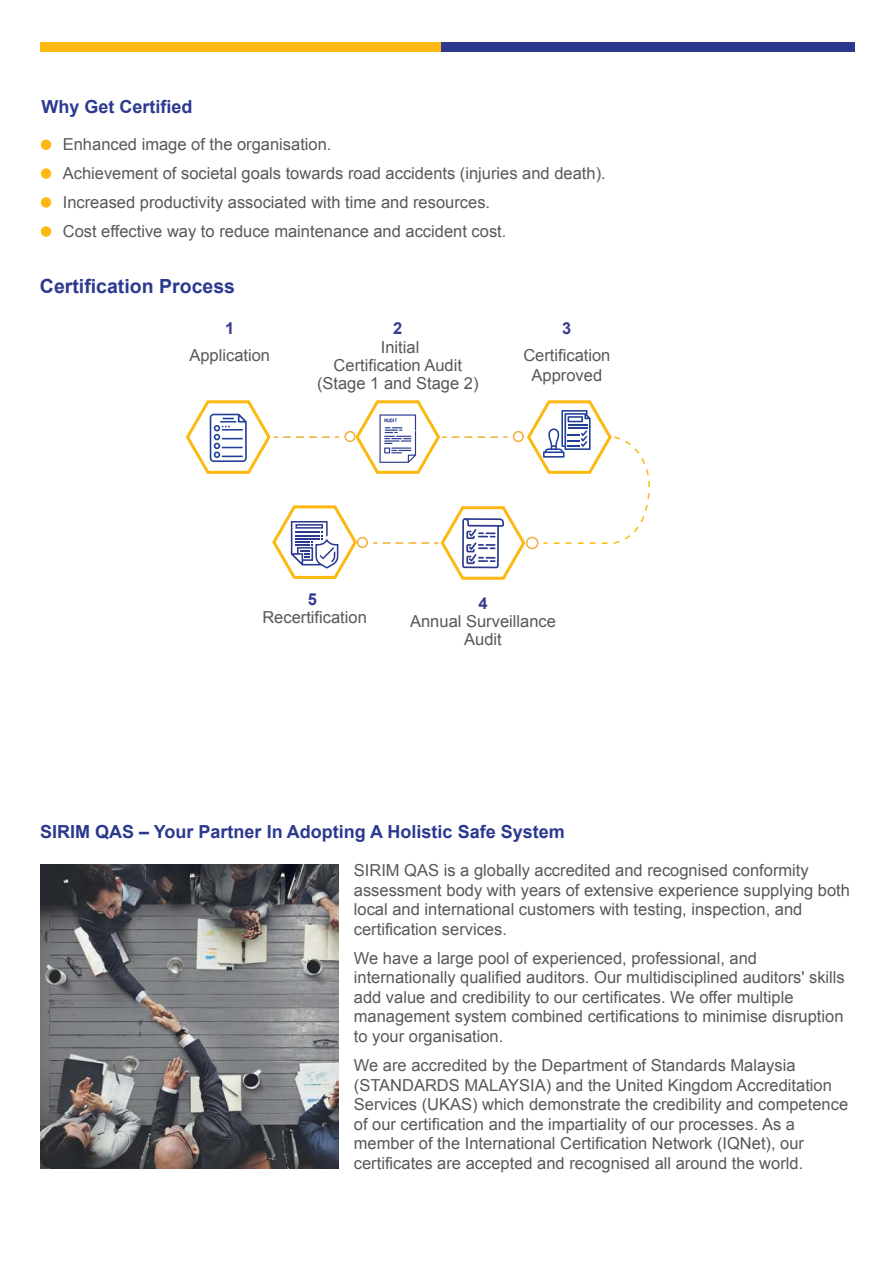
<style>
.page{position:relative;width:893px;height:1263px;background:#fff}
.page>*{position:absolute;margin:0;border:0;box-sizing:border-box;transform-origin:0 0}
.t1{font:700 19.5px "Arial";color:#2b398f}
.t2{font:700 18px "Arial";color:#2b398f}
.t3{font:16.5px/19.5px "Arial";color:#57585a}
.t4{font:700 16.5px "Arial";color:#373990}
.t5{font:700 16.5px "Arial";color:#353c91}
</style>
<div class="page">
<div style="left:436px;top:43px;width:418px;height:9px;background:#2b398f"></div>
<div style="left:40px;top:43px;width:400px;height:9px;background:#fdb812"></div>
<div style="left:41px;top:140px;width:10px;height:10px;background:#fdb812;border-radius:50%"></div>
<div style="left:41px;top:168px;width:10px;height:11px;background:#fdb812;border-radius:50%"></div>
<div style="left:41px;top:197px;width:10px;height:11px;background:#fdb812;border-radius:50%"></div>
<div style="left:41px;top:226px;width:10px;height:11px;background:#fdb812;border-radius:50%"></div>
<img style="left:41px;top:864px;width:297px;height:305px">
<svg style="left:185px;top:400px;width:465px;height:180px"></svg>
<p class="t2" style="left:41px;top:99px;width:153px">Why Get Certified</p>
<p class="t3" style="left:63px;top:131px;width:544px;line-height:29px">Enhanced image of the organisation.<br>Achievement of societal goals towards road accidents (injuries and death).<br>Increased productivity associated with time and resources.<br>Cost effective way to reduce maintenance and accident cost.</p>
<p class="t1" style="left:40px;top:279px;width:197px">Certification Process</p>
<p class="t5" style="left:225px;top:322px;width:11px">1</p>
<p class="t3" style="left:189px;top:347px;width:82px">Application</p>
<p class="t4" style="left:393px;top:322px;width:11px">2</p>
<p class="t3" style="left:317px;top:340px;width:163px;line-height:18px;text-align:center">Initial<br>Certification Audit (Stage 1 and Stage 2)</p>
<p class="t4" style="left:562px;top:322px;width:11px">3</p>
<p class="t3" style="left:523px;top:347px;width:89px;text-align:center">Certification<br>Approved</p>
<p class="t4" style="left:308px;top:593px;width:11px">5</p>
<p class="t3" style="left:262px;top:608px;width:106px">Recertification</p>
<p class="t4" style="left:478px;top:597px;width:11px">4</p>
<p class="t3" style="left:410px;top:614px;width:147px;line-height:18px;text-align:center">Annual Surveillance<br>Audit</p>
<p class="t2" style="left:40px;top:825px;width:526px">SIRIM QAS – Your Partner In Adopting A Holistic Safe System</p>
<p class="t3" style="left:354px;top:862px;width:498px">SIRIM QAS is a globally accredited and recognised conformity assessment body with years of extensive experience supplying both local and international customers with testing, inspection, and certification services.</p>
<p class="t3" style="left:354px;top:950px;width:492px">We have a large pool of experienced, professional, and internationally qualified auditors. Our multidisciplined auditors' skills add value and credibility to our certificates. We offer multiple management system combined certifications to minimise disruption to your organisation.</p>
<p class="t3" style="left:354px;top:1057px;width:496px">We are accredited by the Department of Standards Malaysia (STANDARDS MALAYSIA) and the United Kingdom Accreditation Services (UKAS) which demonstrate the credibility and competence of our certification and the impartiality of our processes. As a member of the International Certification Network (IQNet), our certificates are accepted and recognised all around the world.</p>
</div>
